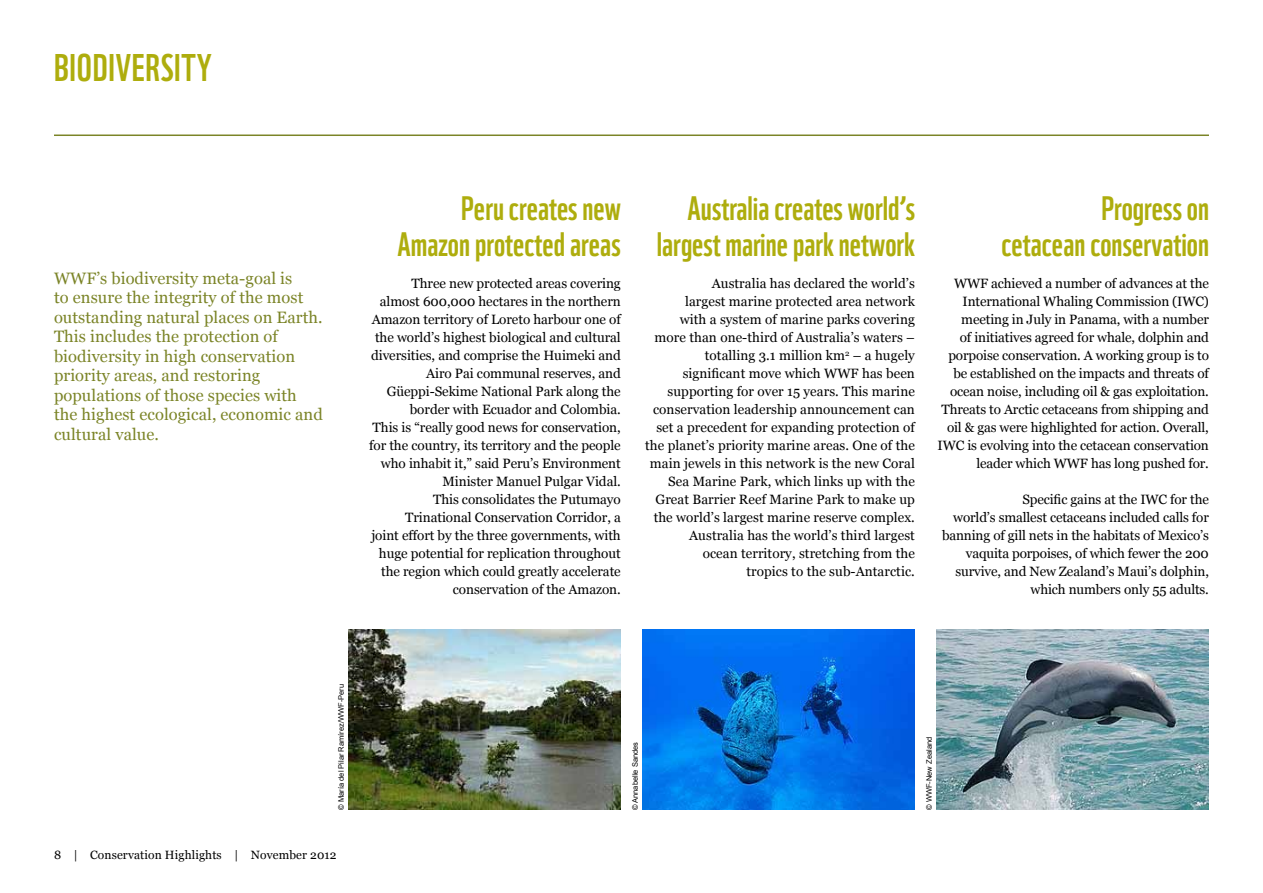
<style>
.page{position:relative;width:1263px;height:893px;background:#fff}
.page>*{position:absolute;margin:0;border:0;box-sizing:border-box;transform-origin:0 0}
.t1{font:37.5px "WWF";letter-spacing:.02em;color:#aead0d}
.t2{font:33px/36px "WWF";color:#aead0d;text-align:right}
.t3{font:16.5px/19.5px "Georgia";letter-spacing:.005em;color:#7b8427}
.t4{font:13.5px/18px "Georgia";letter-spacing:-.005em;color:#000;text-align:right}
.t5{font:12px "Georgia";letter-spacing:.01em;color:#000}
.t6{font:7.5px "Arial";color:#000}
</style>
<div class="page">
<img style="left:348px;top:630px;width:273px;height:180px">
<hr style="left:54px;top:135px;width:1155px;height:1px;background:#7b8427">
<img style="left:642px;top:630px;width:273px;height:180px">
<img style="left:936px;top:630px;width:272px;height:180px">
<h1 class="t1" style="left:54px;top:38px;width:159px">biodiversity</h1>
<p class="t3" style="left:54px;top:269px;width:270px">WWF’s biodiversity meta-goal is<br>to ensure the integrity of the most outstanding natural places on Earth.<br>This includes the protection of biodiversity in high conservation priority areas, and restoring populations of those species with the highest ecological, economic and cultural value.</p>
<h2 class="t2" style="left:397px;top:187px;width:225px">Peru creates new<br>Amazon protected areas</h2>
<h2 class="t2" style="left:657px;top:187px;width:259px">Australia creates world’s largest marine park network</h2>
<p class="t4" style="left:369px;top:275px;width:253px">Three new protected areas covering almost 600,000 hectares in the northern Amazon territory of Loreto harbour one of the world’s highest biological and cultural diversities, and comprise the Huimeki and Airo Pai communal reserves, and Güeppi-Sekime National Park along the border with Ecuador and Colombia.<br>This is “really good news for conservation, for the country, its territory and the people who inhabit it,” said Peru’s Environment Minister Manuel Pulgar Vidal.<br>This consolidates the Putumayo Trinational Conservation Corridor, a<br>joint effort by the three governments, with huge potential for replication throughout the region which could greatly accelerate conservation of the Amazon.</p>
<p class="t4" style="left:645px;top:275px;width:271px">Australia has declared the world’s<br>largest marine protected area network<br>with a system of marine parks covering more than one-third of Australia’s waters – totalling 3.1 million km<sup>2</sup> – a hugely significant move which WWF has been supporting for over 15 years. This marine conservation leadership announcement can set a precedent for expanding protection of the planet’s priority marine areas. One of the main jewels in this network is the new Coral Sea Marine Park, which links up with the Great Barrier Reef Marine Park to make up the world’s largest marine reserve complex.<br>Australia has the world’s third largest<br>ocean territory, stretching from the<br>tropics to the sub-Antarctic.</p>
<h2 class="t2" style="left:1001px;top:187px;width:209px">Progress on<br>cetacean conservation</h2>
<p class="t4" style="left:938px;top:275px;width:273px">WWF achieved a number of advances at the International Whaling Commission (IWC) meeting in July in Panama, with a number<br>of initiatives agreed for whale, dolphin and porpoise conservation. A working group is to be established on the impacts and threats of ocean noise, including oil &amp; gas exploitation.<br>Threats to Arctic cetaceans from shipping and oil &amp; gas were highlighted for action. Overall, IWC is evolving into the cetacean conservation leader which WWF has long pushed for.</p>
<p class="t4" style="left:942px;top:491px;width:268px">Specific gains at the IWC for the<br>world’s smallest cetaceans included calls for banning of gill nets in the habitats of Mexico’s vaquita porpoises, of which fewer the 200 survive, and New Zealand’s Maui’s dolphin, which numbers only 55 adults.</p>
<p class="t6" style="left:336px;top:810px;width:127px;rotate:-90deg">© María del Pilar Ramírez/WWF-Peru</p>
<p class="t5" style="left:54px;top:847px;width:284px">8 | Conservation Highlights | November 2012</p>
<p class="t6" style="left:630px;top:810px;width:70px;rotate:-90deg">© Annabelle Sandes</p>
<p class="t6" style="left:924px;top:810px;width:75px;rotate:-90deg">© WWF-New Zealand</p>
</div>
